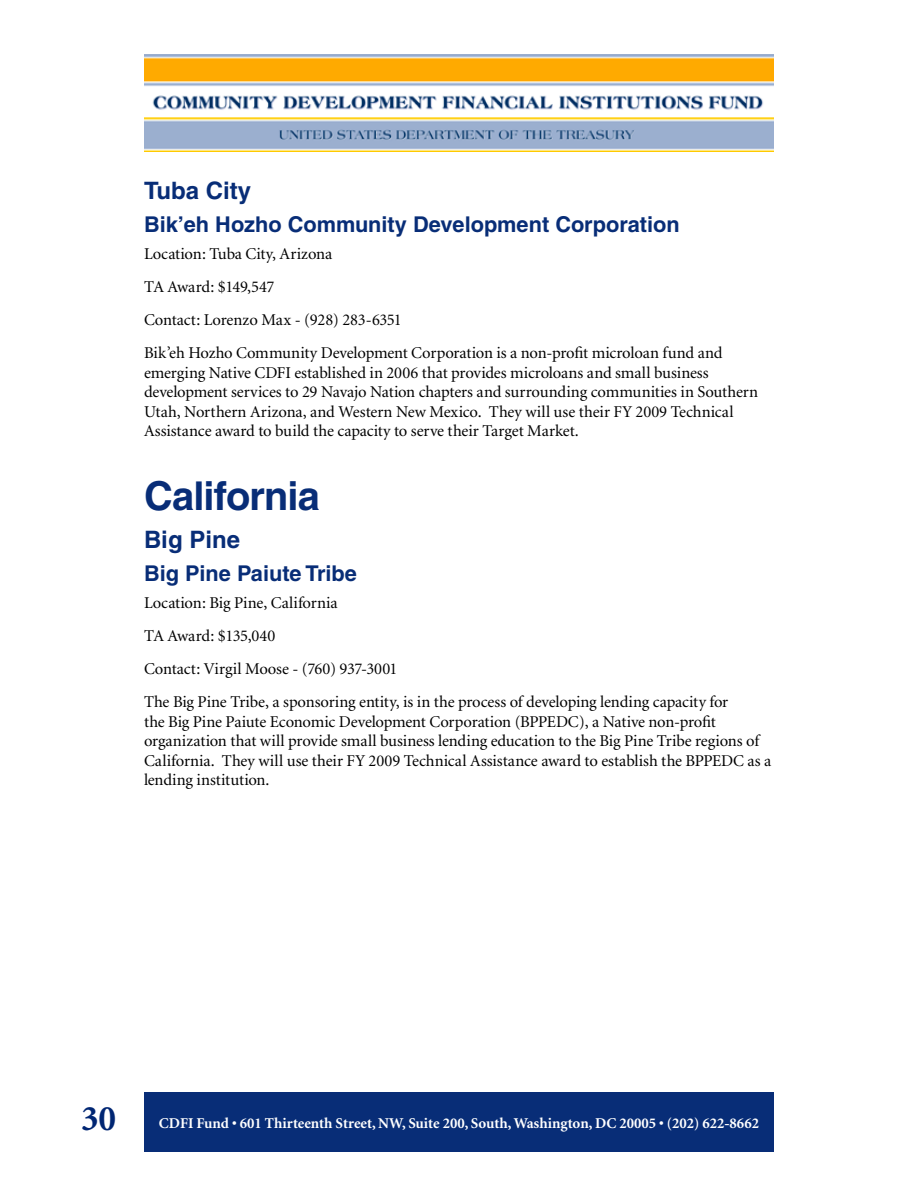
<style>
.page{position:relative;width:918px;height:1188px;background:#fff}
.page>*{position:absolute;margin:0;border:0;box-sizing:border-box;transform-origin:0 0}
.t1{font:700 39.75px "Helvetica";letter-spacing:-.02em;color:#082d77}
.t2{font:700 36px "Minion";color:#002673}
.t3{font:700 24px "Helvetica";color:#082d77}
.t4{font:700 21.75px "Helvetica";color:#082d77}
.t5{font:16.5px/33px "Minion";letter-spacing:-.01em;color:#000}
.t6{font:700 15px "Minion";color:#fff}
</style>
<div class="page">
<img style="left:144px;top:54px;width:630px;height:97px">
<div style="left:144px;top:1092px;width:630px;height:60px;background:#082d77"></div>
<h3 class="t3" style="left:144px;top:175px;width:109px">Tuba City</h3>
<h3 class="t4" style="left:144px;top:211px;width:537px">Bik’eh Hozho Community Development Corporation</h3>
<p class="t5" style="left:144px;top:238px;width:580px">Location: Tuba City, Arizona<br>TA Award: $149,547<br>Contact: Lorenzo Max - (928) 283-6351<br>Bik’eh Hozho Community Development Corporation is a non-profit microloan fund and</p>
<p class="t5" style="left:144px;top:363px;width:616px;line-height:19.5px">emerging Native CDFI established in 2006 that provides microloans and small business development services to 29 Navajo Nation chapters and surrounding communities in Southern Utah, Northern Arizona, and Western New Mexico. They will use their FY 2009 Technical Assistance award to build the capacity to serve their Target Market.</p>
<h1 class="t1" style="left:144px;top:472px;width:178px">California</h1>
<h3 class="t3" style="left:144px;top:525px;width:98px">Big Pine</h3>
<h3 class="t4" style="left:144px;top:560px;width:214px">Big Pine Paiute Tribe</h3>
<p class="t5" style="left:144px;top:587px;width:586px">Location: Big Pine, California<br>TA Award: $135,040<br>Contact: Virgil Moose - (760) 937-3001<br>The Big Pine Tribe, a sponsoring entity, is in the process of developing lending capacity for</p>
<p class="t5" style="left:144px;top:712px;width:629px;line-height:19.5px">the Big Pine Paiute Economic Development Corporation (BPPEDC), a Native non-profit organization that will provide small business lending education to the Big Pine Tribe regions of California. They will use their FY 2009 Technical Assistance award to establish the BPPEDC as a lending institution.</p>
<h2 class="t2" style="left:81px;top:1101px;width:37px">30</h2>
<p class="t6" style="left:159px;top:1115px;width:602px">CDFI Fund • 601 Thirteenth Street, NW, Suite 200, South, Washington, DC 20005 • (202) 622-8662</p>
</div>
